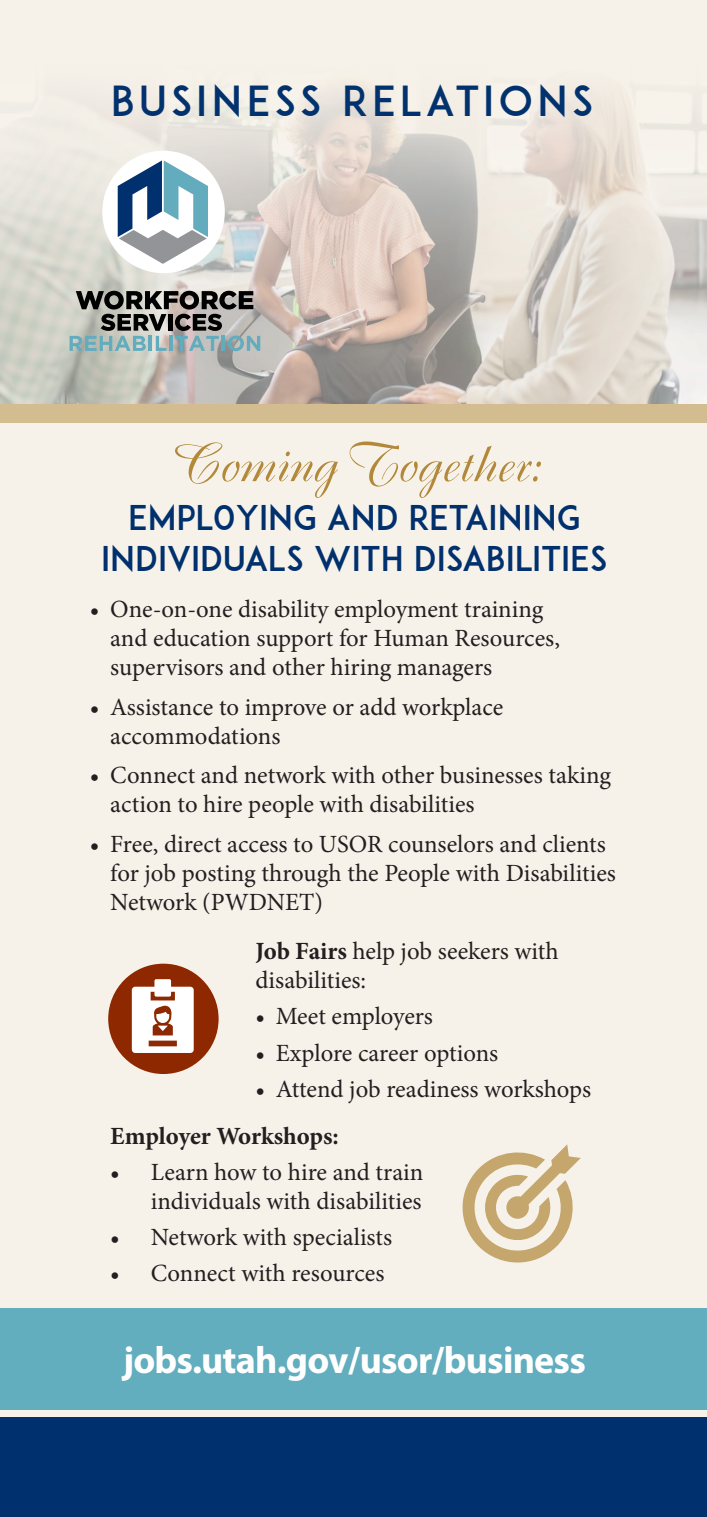
<style>
.page{position:relative;width:707px;height:1517px;background:#fff}
.page>*{position:absolute;margin:0;border:0;box-sizing:border-box;transform-origin:0 0}
.t1{font:52.65px "Boulevard";color:#b2893a}
.t2{font:40.95px "ADAM.CGPRO";letter-spacing:.095em;color:#00306d}
.t3{font:700 38.02px "Myriad Pro";letter-spacing:-.02em;color:#fff}
.t4{font:33.75px "ADAM.CGPRO";color:#00306d}
.t5{font:24.75px/29.2px "Minion Pro";color:#231f20}
.t6{font:700 24.75px "Minion Pro";letter-spacing:-.005em;color:#231f20}
.s1{font-weight:700}
</style>
<div class="page">
<div style="left:0;top:0;width:706px;height:1516px;background:#f7f2e9"></div>
<div style="left:0;top:1416px;width:706px;height:100px;background:#00306d"></div>
<div style="left:0;top:1307px;width:706px;height:102px;background:#62adbe"></div>
<div style="left:108px;top:963px;width:110px;height:111px;background:#8e2800;border-radius:50%"></div>
<svg style="left:132px;top:979px;width:62px;height:74px"></svg>
<svg style="left:462px;top:1144px;width:118px;height:119px"></svg>
<img style="left:0;top:88px;width:706px;height:316px">
<div style="left:0;top:404px;width:706px;height:18px;background:#d3bc8f"></div>
<div style="left:102px;top:151px;width:123px;height:122px;background:#fff;border-radius:50%"></div>
<svg style="left:118px;top:160px;width:90px;height:104px"></svg>
<svg style="left:69px;top:291px;width:191px;height:60px;background:#848c8a"></svg>
<h2 class="t2" style="left:110px;top:76px;width:484px">BUSINESS RELATIONS</h2>
<p class="t1" style="left:169px;top:429px;width:372px">Coming Together:</p>
<p class="t4" style="left:128px;top:497px;width:454px">EMPL0YING AND RETAINING</p>
<p class="t4" style="left:101px;top:538px;width:508px">INDIVIDUALS WITH DISABILITIES</p>
<p class="t5" style="left:110px;top:594px;width:451px;text-indent:-20px">• One-on-one disability employment training and education support for Human Resources, supervisors and other hiring managers</p>
<p class="t5" style="left:110px;top:692px;width:394px;text-indent:-20px">• Assistance to improve or add workplace accommodations</p>
<p class="t5" style="left:110px;top:760px;width:502px;text-indent:-20px">• Connect and network with other businesses taking action to hire people with disabilities</p>
<p class="t5" style="left:110px;top:829px;width:507px;text-indent:-20px">• Free, direct access to USOR counselors and clients for job posting through the People with Disabilities<br>Network (PWDNET)</p>
<p class="t5" style="left:255px;top:936px;width:305px"><span class="s1">Job Fairs</span> help job seekers with disabilities:</p>
<p class="t5" style="left:255px;top:1002px;width:179px">• Meet employers</p>
<p class="t5" style="left:255px;top:1038px;width:244px">• Explore career options</p>
<p class="t5" style="left:255px;top:1074px;width:337px">• Attend job readiness workshops</p>
<p class="t6" style="left:110px;top:1118px;width:230px">Employer Workshops:</p>
<p class="t5" style="left:110px;top:1157px;width:314px;text-align:right">• Learn how to hire and train individuals with disabilities</p>
<p class="t5" style="left:110px;top:1222px;width:283px">• Network with specialists</p>
<p class="t5" style="left:110px;top:1258px;width:276px">• Connect with resources</p>
<p class="t3" style="left:123px;top:1335px;width:464px">jobs.utah.gov/usor/business</p>
</div>
